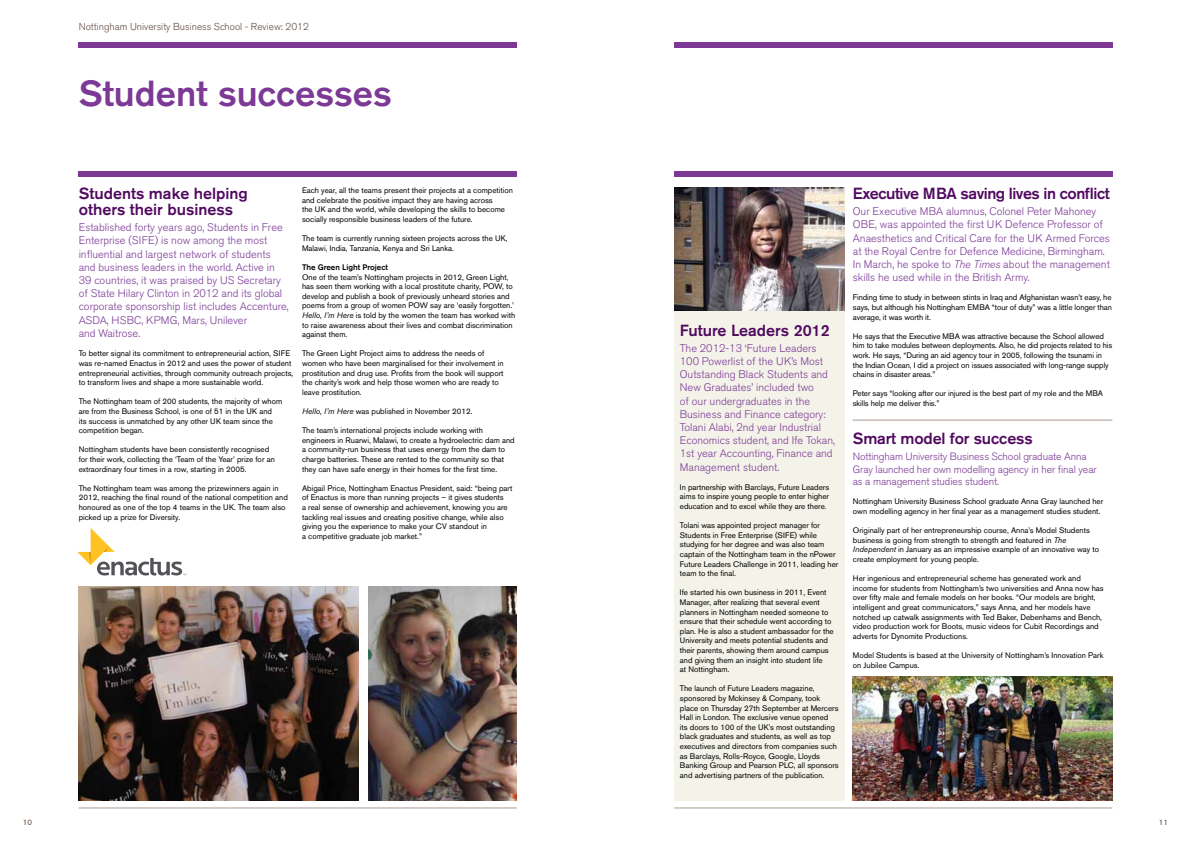
<style>
.page{position:relative;width:1191px;height:842px;background:#fff}
.page>*{position:absolute;margin:0;border:0;box-sizing:border-box;transform-origin:0 0}
.t1{font:500 36px "Akzidenz Grotesk BE";color:#7c3996}
.t2{font:500 16px/16px "Akzidenz Grotesk BE";color:#520a61}
.t3{font:500 16px "Akzidenz Grotesk BE";letter-spacing:-.03em;color:#520a61}
.t4{font:300 11px/13.2px "Akzidenz Grotesk BE";color:#7c3996}
.t5{font:300 10.5px/12.6px "Akzidenz Grotesk BE";letter-spacing:-.01em;color:#7c3996}
.t6{font:300 10px "Akzidenz Grotesk BE";color:#604b40}
.t7{font:8px/9.6px "Akzidenz Grotesk BE";color:#000}
.t8{font:500 8px "Akzidenz Grotesk BE";color:#000}
.t9{font:8px "Akzidenz Grotesk BE";color:#604b40}
.s1{font-style:italic}
</style>
<div class="page">
<div style="left:674px;top:310px;width:170px;height:491px;background:#f4f3e9"></div>
<hr style="left:674px;top:808px;width:438px;height:1px;background:#ab9a91">
<div style="left:674px;top:43px;width:438px;height:5px;background:#7c3996"></div>
<div style="left:674px;top:171px;width:438px;height:6px;background:#7c3996"></div>
<hr style="left:79px;top:808px;width:438px;height:1px;background:#ab9a91">
<div style="left:79px;top:43px;width:438px;height:5px;background:#7c3996"></div>
<div style="left:79px;top:171px;width:438px;height:6px;background:#7c3996"></div>
<img style="left:674px;top:187px;width:170px;height:123px">
<img style="left:853px;top:676px;width:259px;height:125px">
<img style="left:79px;top:587px;width:280px;height:214px">
<img style="left:369px;top:587px;width:148px;height:214px">
<hr style="left:853px;top:420px;width:259px;height:1px;background:#ab9a91">
<svg style="left:77px;top:528px;width:109px;height:47px"></svg>
<p class="t6" style="left:79px;top:21px;width:232px">Nottingham University Business School - Review: 2012</p>
<h1 class="t1" style="left:79px;top:72px;width:315px">Student successes</h1>
<h2 class="t2" style="left:79px;top:185px;width:171px">Students make helping others their business</h2>
<p class="t4" style="left:79px;top:221px;width:212px">Established forty years ago, Students in Free Enterprise (SIFE) is now among the most influential and largest network of students and business leaders in the world. Active in 39 countries, it was praised by US Secretary of State Hilary Clinton in 2012 and its global corporate sponsorship list includes Accenture, ASDA, HSBC, KPMG, Mars, Unilever<br>and Waitrose.</p>
<p class="t7" style="left:79px;top:349px;width:216px">To better signal its commitment to entrepreneurial action, SIFE was re-named Enactus in 2012 and uses the power of student entrepreneurial activities, through community outreach projects, to transform lives and shape a more sustainable world.</p>
<p class="t7" style="left:79px;top:397px;width:205px">The Nottingham team of 200 students, the majority of whom are from the Business School, is one of 51 in the UK and<br>its success is unmatched by any other UK team since the competition began.</p>
<p class="t7" style="left:79px;top:445px;width:198px">Nottingham students have been consistently recognised for their work, collecting the ‘Team of the Year’ prize for an extraordinary four times in a row, starting in 2005.</p>
<p class="t7" style="left:79px;top:483px;width:211px">The Nottingham team was among the prizewinners again in 2012, reaching the final round of the national competition and honoured as one of the top 4 teams in the UK. The team also picked up a prize for Diversity.</p>
<p class="t7" style="left:302px;top:185px;width:213px">Each year, all the teams present their projects at a competition and celebrate the positive impact they are having across<br>the UK and the world, while developing the skills to become socially responsible business leaders of the future.</p>
<p class="t7" style="left:302px;top:233px;width:207px">The team is currently running sixteen projects across the UK,<br>Malawi, India, Tanzania, Kenya and Sri Lanka.</p>
<p class="t8" style="left:302px;top:262px;width:88px">The Green Light Project</p>
<p class="t7" style="left:302px;top:272px;width:215px">One of the team’s Nottingham projects in 2012, Green Light, has seen them working with a local prostitute charity, POW, to develop and publish a book of previously unheard stories and poems from a group of women POW say are ‘easily forgotten.’ <span class="s1">Hello, I’m Here</span> is told by the women the team has worked with to raise awareness about their lives and combat discrimination against them.</p>
<p class="t7" style="left:302px;top:349px;width:203px">The Green Light Project aims to address the needs of women who have been marginalised for their involvement in prostitution and drug use. Profits from the book will support the charity’s work and help those women who are ready to leave prostitution.</p>
<p class="t7" style="left:302px;top:406px;width:172px"><span class="s1">Hello, I’m Here</span> was published in November 2012.</p>
<p class="t7" style="left:302px;top:425px;width:214px">The team’s international projects include working with engineers in Ruarwi, Malawi, to create a hydroelectric dam and a community-run business that uses energy from the dam to charge batteries. These are rented to the community so that they can have safe energy in their homes for the first time.</p>
<p class="t7" style="left:302px;top:483px;width:212px">Abigail Price, Nottingham Enactus President, said: “being part of Enactus is more than running projects – it gives students<br>a real sense of ownership and achievement, knowing you are tackling real issues and creating positive change, while also giving you the experience to make your CV standout in<br>a competitive graduate job market.”</p>
<h2 class="t2" style="left:680px;top:322px;width:151px">Future Leaders 2012</h2>
<p class="t4" style="left:680px;top:341px;width:157px">The 2012-13 ‘Future Leaders<br>100 Powerlist of the UK’s Most<br>Outstanding Black Students and<br>New Graduates’ included two<br>of our undergraduates in the<br>Business and Finance category:<br>Tolani Alabi, 2nd year Industrial<br>Economics student, and Ife Tokan,<br>1st year Accounting, Finance and<br>Management student.</p>
<p class="t7" style="left:680px;top:482px;width:151px;text-align:justify">In partnership with Barclays, Future Leaders aims to inspire young people to enter higher education and to excel while they are there.</p>
<p class="t7" style="left:680px;top:520px;width:160px">Tolani was appointed project manager for Students in Free Enterprise (SIFE) while studying for her degree and was also team captain of the Nottingham team in the nPower Future Leaders Challenge in 2011, leading her team to the final.</p>
<p class="t7" style="left:680px;top:588px;width:155px">Ife started his own business in 2011, Event Manager, after realizing that several event planners in Nottingham needed someone to ensure that their schedule went according to plan. He is also a student ambassador for the University and meets potential students and their parents, showing them around campus and giving them an insight into student life<br>at Nottingham.</p>
<p class="t7" style="left:680px;top:684px;width:160px">The launch of Future Leaders magazine, sponsored by Mckinsey &amp; Company, took place on Thursday 27th September at Mercers Hall in London. The exclusive venue opened<br>its doors to 100 of the UK’s most outstanding black graduates and students, as well as top executives and directors from companies such as Barclays, Rolls-Royce, Google, Lloyds Banking Group and Pearson PLC, all sponsors and advertising partners of the publication.</p>
<h2 class="t3" style="left:853px;top:184px;width:258px">Executive MBA saving lives in conflict</h2>
<p class="t4" style="left:853px;top:205px;width:258px">Our Executive MBA alumnus, Colonel Peter Mahoney OBE, was appointed the first UK Defence Professor of Anaesthetics and Critical Care for the UK Armed Forces at the Royal Centre for Defence Medicine, Birmingham.<br>In March, he spoke to <span class="s1">The Times</span> about the management skills he used while in the British Army.</p>
<p class="t7" style="left:853px;top:293px;width:261px;text-align:justify">Finding time to study in between stints in Iraq and Afghanistan wasn’t easy, he says, but although his Nottingham EMBA “tour of duty” was a little longer than average, it was worth it.</p>
<p class="t7" style="left:853px;top:331px;width:261px">He says that the Executive MBA was attractive because the School allowed him to take modules between deployments. Also, he did projects related to his work. He says, “During an aid agency tour in 2005, following the tsunami in the Indian Ocean, I did a project on issues associated with long-range supply chains in disaster areas.”</p>
<p class="t7" style="left:853px;top:389px;width:252px">Peter says “looking after our injured is the best part of my role and the MBA skills help me deliver this.”</p>
<h2 class="t2" style="left:853px;top:430px;width:181px">Smart model for success</h2>
<h3 class="t5" style="left:853px;top:450px;width:245px">Nottingham University Business School graduate Anna<br>Gray launched her own modelling agency in her final year as a management studies student.</h3>
<p class="t7" style="left:853px;top:497px;width:252px">Nottingham University Business School graduate Anna Gray launched her own modelling agency in her final year as a management studies student.</p>
<p class="t7" style="left:853px;top:525px;width:248px">Originally part of her entrepreneurship course, Anna’s Model Students business is going from strength to strength and featured in <span class="s1">The Independent</span> in January as an impressive example of an innovative way to create employment for young people.</p>
<p class="t7" style="left:853px;top:573px;width:252px">Her ingenious and entrepreneurial scheme has generated work and income for students from Nottingham’s two universities and Anna now has over fifty male and female models on her books. “Our models are bright, intelligent and great communicators,” says Anna, and her models have notched up catwalk assignments with Ted Baker, Debenhams and Bench, video production work for Boots, music videos for Cubit Recordings and adverts for Dynomite Productions.</p>
<p class="t7" style="left:853px;top:650px;width:252px">Model Students is based at the University of Nottingham’s Innovation Park on Jubilee Campus.</p>
<p class="t9" style="left:23px;top:818px;width:11px">10</p>
<p class="t9" style="left:1159px;top:818px;width:11px">11</p>
</div>
